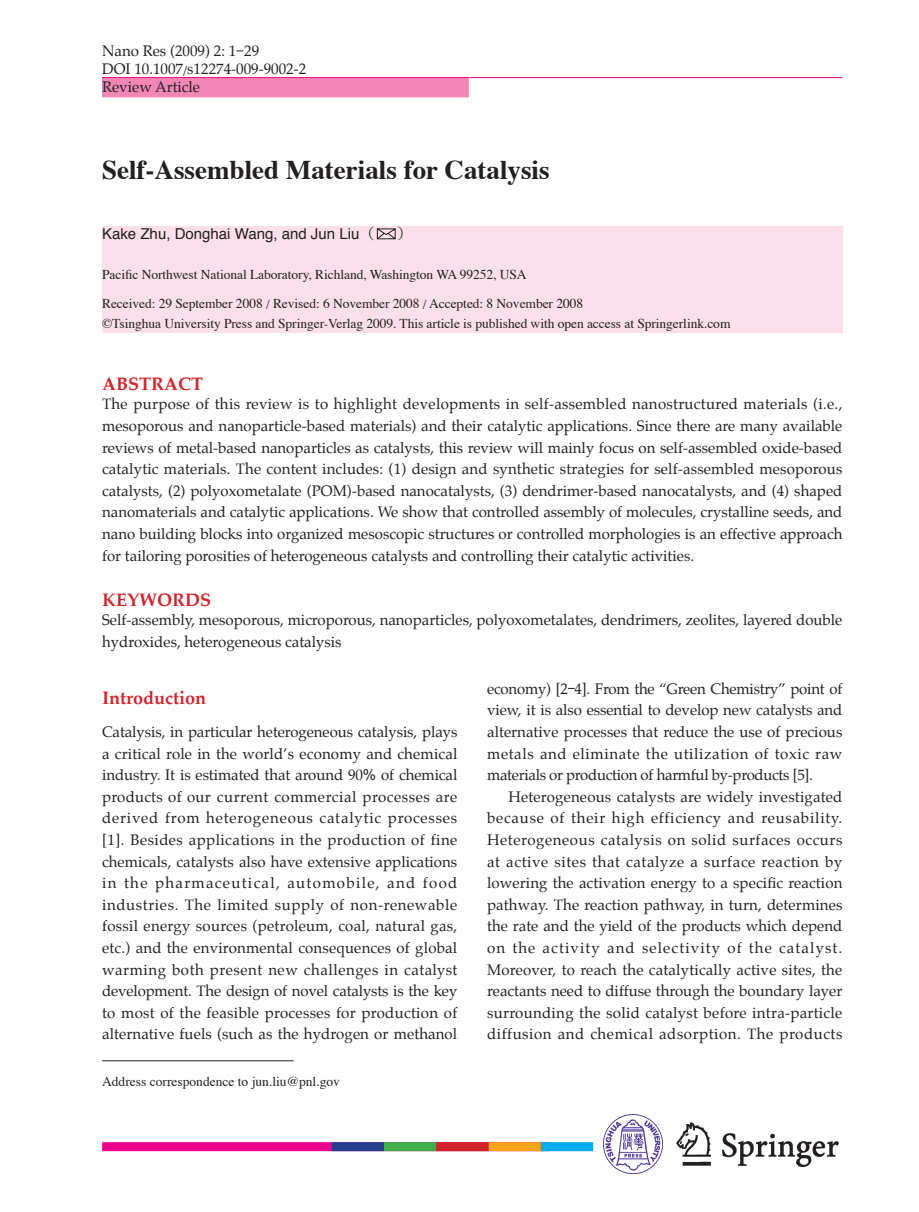
<style>
.page{position:relative;width:919px;height:1212px;background:#fff}
.page>*{position:absolute;margin:0;border:0;box-sizing:border-box;transform-origin:0 0}
.t1{font:700 27px "Times";color:#231f20}
.t2{font:700 18px "Palatino";color:#d1232a}
.t3{font:15px/21.6px "Palatino";color:#231f20;text-align:justify}
.t4{font:15px "Helvetica";color:#231f20}
.t5{font:15px "Koz Min Pro Regular 90 pv RKSJ H";color:#231f20}
.t6{font:13.5px/28.8px "Times";letter-spacing:-.005em;color:#231f20}
.s1{font-family:"Times"}
.s2{font-family:"Koz Min Pro Regular 90 pv RKSJ H"}
.s3{font-family:"Arial"}
</style>
<div class="page">
<img style="left:676px;top:1122px;width:163px;height:45px">
<img style="left:603px;top:1114px;width:59px;height:59px">
<div style="left:102px;top:1142px;width:447px;height:9px;background:#ed028c"></div>
<div style="left:540px;top:1142px;width:53px;height:9px;background:#00aeef"></div>
<div style="left:488px;top:1142px;width:52px;height:9px;background:#f9a51b"></div>
<div style="left:436px;top:1142px;width:52px;height:9px;background:#d1232a"></div>
<div style="left:384px;top:1142px;width:52px;height:9px;background:#40ae49"></div>
<div style="left:331px;top:1142px;width:53px;height:9px;background:#253f8e"></div>
<div style="left:103px;top:78px;width:365px;height:19px;background:#f287b6"></div>
<div style="left:102px;top:78px;width:367px;height:19px;border:2px solid #f287b6"></div>
<div style="left:102px;top:226px;width:740px;height:106px;background:#fbdfeb"></div>
<svg style="left:376px;top:228px;width:20px;height:11px"></svg>
<hr style="left:102px;top:77px;width:740px;height:1px;background:#ed028c">
<hr style="left:102px;top:1060px;width:191px;height:1px;background:#231f20">
<p class="t3" style="left:102px;top:43px;width:205px;line-height:18px;text-align:left">Nano Res (2009) 2: 1 29<br>DOI 10.1007<span class="s1">/</span>s12274-009-9002-2<br>Review Article</p>
<h1 class="t1" style="left:102px;top:159px;width:449px">Self-Assembled Materials for Catalysis</h1>
<p class="t4" style="left:102px;top:227px;width:274px">Kake Zhu, Donghai Wang, and Jun Liu<span class="s2">（</span></p>
<p class="t5" style="left:397px;top:228px;width:16px">）</p>
<p class="t6" style="left:102px;top:261px;width:482px">Pacific Northwest National Laboratory, Richland, Washington WA 99252, USA<br>Received: 29 September 2008 / Revised: 6 November 2008 / Accepted: 8 November 2008</p>
<p class="t6" style="left:102px;top:310px;width:630px">©Tsinghua University Press and Springer-Verlag 2009. This article is published with open access at Springerlink.com</p>
<p class="t2" style="left:102px;top:375px;width:103px">ABSTRACT</p>
<p class="t3" style="left:102px;top:394px;width:741px">The purpose of this review is to highlight developments in self-assembled nanostructured materials (i.e., mesoporous and nanoparticle-based materials) and their catalytic applications. Since there are many available reviews of metal-based nanoparticles as catalysts, this review will mainly focus on self-assembled oxide-based catalytic materials. The content includes: (1) design and synthetic strategies for self-assembled mesoporous catalysts, (2) polyoxometalate (POM)-based nanocatalysts, (3) dendrimer-based nanocatalysts, and (4) shaped nanomaterials and catalytic applications. We show that controlled assembly of molecules, crystalline seeds, and nano building blocks into organized mesoscopic structures or controlled morphologies is an effective approach for tailoring porosities of heterogeneous catalysts and controlling their catalytic activities.</p>
<p class="t2" style="left:102px;top:591px;width:110px">KEYWORDS</p>
<p class="t3" style="left:102px;top:610px;width:741px">Self-assembly, mesoporous, microporous, nanoparticles, polyoxometalates, dendrimers, zeolites, layered double hydroxides, heterogeneous catalysis</p>
<p class="t2" style="left:102px;top:689px;width:105px">Introduction</p>
<p class="t3" style="left:102px;top:722px;width:357px">Catalysis, in particular heterogeneous catalysis, plays a critical role in the world’s economy and chemical industry. It is estimated that around 90<span class="s3">%</span> of chemical products of our current commercial processes are derived from heterogeneous catalytic processes [1]. Besides applications in the production of fine chemicals, catalysts also have extensive applications in the pharmaceutical, automobile, and food industries. The limited supply of non-renewable fossil energy sources (petroleum, coal, natural gas, etc.) and the environmental consequences of global warming both present new challenges in catalyst development. The design of novel catalysts is the key to most of the feasible processes for production of alternative fuels (such as the hydrogen or methanol</p>
<p class="t3" style="left:487px;top:679px;width:357px">economy) [2 4]. From the “Green Chemistry” point of view, it is also essential to develop new catalysts and alternative processes that reduce the use of precious metals and eliminate the utilization of toxic raw materials or production of harmful by-products [5].</p>
<p class="t3" style="left:487px;top:787px;width:357px;text-indent:21px">Heterogeneous catalysts are widely investigated because of their high efficiency and reusability.<br>Heterogeneous catalysis on solid surfaces occurs at active sites that catalyze a surface reaction by lowering the activation energy to a specific reaction pathway. The reaction pathway, in turn, determines the rate and the yield of the products which depend on the activity and selectivity of the catalyst.<br>Moreover, to reach the catalytically active sites, the reactants need to diffuse through the boundary layer surrounding the solid catalyst before intra-particle diffusion and chemical adsorption. The products</p>
<p class="t6" style="left:102px;top:1068px;width:239px">Address correspondence to jun.liu@pnl.gov</p>
</div>
